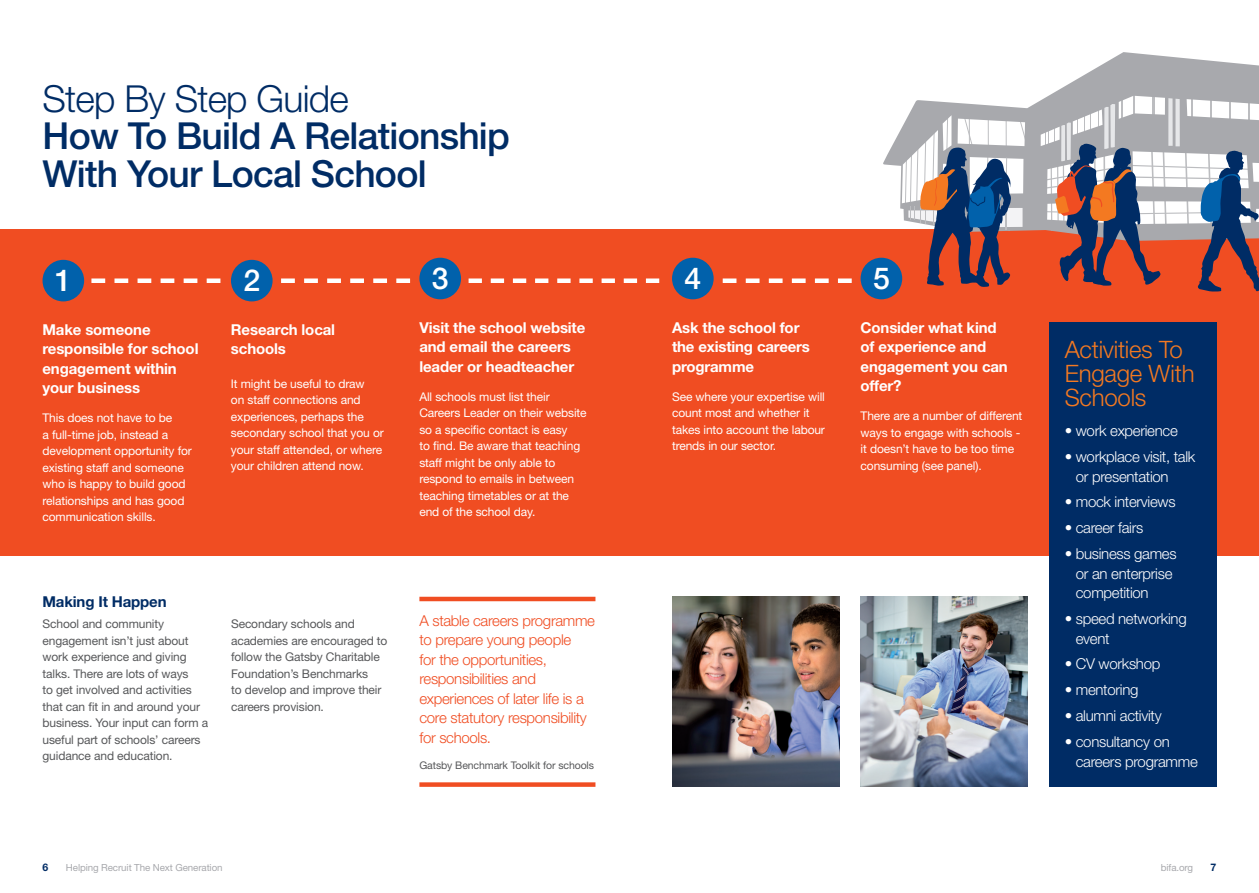
<style>
.page{position:relative;width:1259px;height:893px;background:#fff}
.page>*{position:absolute;margin:0;border:0;box-sizing:border-box;transform-origin:0 0}
.t1{font:500 37.2px/37.5px "Helvetica Neue LT Std";letter-spacing:-.02em;color:#002c65}
.t2{font:300 37.2px "Helvetica Neue LT Std";letter-spacing:-.02em;color:#002c65}
.t3{font:500 30.15px "Helvetica Neue LT Std";color:#fff}
.t4{font:300 24px/24px "Helvetica Neue LT Std";letter-spacing:-.01em;color:#f47921}
.t5{font:700 15px/19.5px "Helvetica Neue LT Std";letter-spacing:-.01em;color:#fff}
.t6{font:300 15px/19.5px "Helvetica Neue LT Std";letter-spacing:-.02em;color:#fff}
.t7{font:300 15px/19.5px "Helvetica Neue LT Std";letter-spacing:-.02em;color:#f04d22}
.t8{font:700 15px "Helvetica Neue LT Std";letter-spacing:-.01em;color:#002c65}
.t9{font:12px/16.5px "Helvetica Neue LT Std";letter-spacing:-.01em;color:#fff}
.t10{font:12px/16.5px "Helvetica Neue LT Std";letter-spacing:-.01em;color:#57585a}
.t11{font:10.5px "Helvetica Neue LT Std";letter-spacing:-.01em;color:#57585a}
.t12{font:700 10.5px "Helvetica Neue LT Std";color:#002c65}
.t13{font:9.75px "Helvetica Neue LT Std";letter-spacing:-.01em;color:#a8a9ad}
</style>
<div class="page">
<div style="left:0;top:230px;width:1259px;height:326px;background:#f04d22"></div>
<hr style="left:419px;top:597px;width:176px;height:4px;background:#f04d22">
<div style="left:419px;top:782px;width:176px;height:5px;background:#f04d22"></div>
<div style="left:43px;top:260px;width:41px;height:41px;background:#0161ab;border-radius:50%"></div>
<div style="left:231px;top:260px;width:42px;height:41px;background:#0161ab;border-radius:50%"></div>
<div style="left:419px;top:258px;width:42px;height:41px;background:#0161ab;border-radius:50%"></div>
<div style="left:672px;top:258px;width:41px;height:41px;background:#0161ab;border-radius:50%"></div>
<div style="left:860px;top:258px;width:42px;height:41px;background:#0161ab;border-radius:50%"></div>
<svg style="left:91px;top:278px;width:129px;height:5px"></svg>
<svg style="left:281px;top:278px;width:129px;height:5px"></svg>
<svg style="left:468px;top:278px;width:191px;height:5px"></svg>
<svg style="left:722px;top:278px;width:129px;height:5px"></svg>
<svg style="left:883px;top:52px;width:376px;height:179px"></svg>
<div style="left:970px;top:208px;width:52px;height:19px;background:#f3f3f5"></div>
<svg style="left:1040px;top:95px;width:219px;height:197px"></svg>
<svg style="left:905px;top:115px;width:106px;height:172px"></svg>
<img style="left:860px;top:597px;width:168px;height:190px">
<img style="left:672px;top:597px;width:167px;height:190px">
<div style="left:1049px;top:322px;width:167px;height:465px;background:#002c65"></div>
<h1 class="t2" style="left:43px;top:76px;width:308px">Step By Step Guide</h1>
<h1 class="t1" style="left:43px;top:117px;width:469px">How To Build A Relationship<br>With Your Local School</h1>
<h2 class="t3" style="left:55px;top:262px;width:18px">1</h2>
<p class="t5" style="left:43px;top:319px;width:157px">Make someone responsible for school engagement within your business</p>
<p class="t9" style="left:43px;top:410px;width:151px">This does not have to be<br>a full-time job, instead a development opportunity for existing staff and someone who is happy to build good relationships and has good communication skills.</p>
<h2 class="t3" style="left:243px;top:262px;width:18px">2</h2>
<p class="t5" style="left:231px;top:319px;width:106px">Research local schools</p>
<p class="t9" style="left:231px;top:375px;width:154px">It might be useful to draw<br>on staff connections and experiences, perhaps the secondary school that you or your staff attended, or where your children attend now.</p>
<p class="t8" style="left:43px;top:593px;width:126px">Making It Happen</p>
<p class="t10" style="left:43px;top:615px;width:167px">School and community engagement isn’t just about work experience and giving talks. There are lots of ways<br>to get involved and activities that can fit in and around your business. Your input can form a useful part of schools’ careers guidance and education.</p>
<p class="t10" style="left:231px;top:615px;width:158px">Secondary schools and academies are encouraged to follow the Gatsby Charitable<br>Foundation’s Benchmarks<br>to develop and improve their careers provision.</p>
<h2 class="t3" style="left:432px;top:260px;width:18px">3</h2>
<p class="t5" style="left:419px;top:317px;width:167px">Visit the school website and email the careers leader or headteacher</p>
<p class="t9" style="left:419px;top:388px;width:169px">All schools must list their<br>Careers Leader on their website so a specific contact is easy<br>to find. Be aware that teaching staff might be only able to respond to emails in between teaching timetables or at the end of the school day.</p>
<p class="t7" style="left:419px;top:610px;width:177px">A stable careers programme to prepare young people<br>for the opportunities, responsibilities and experiences of later life is a core statutory responsibility for schools.</p>
<p class="t11" style="left:419px;top:759px;width:176px">Gatsby Benchmark Toolkit for schools</p>
<h2 class="t3" style="left:684px;top:260px;width:18px">4</h2>
<p class="t5" style="left:672px;top:317px;width:139px">Ask the school for the existing careers programme</p>
<p class="t9" style="left:672px;top:388px;width:154px">See where your expertise will count most and whether it takes into account the labour trends in our sector.</p>
<h2 class="t3" style="left:873px;top:260px;width:18px">5</h2>
<p class="t5" style="left:860px;top:317px;width:149px">Consider what kind of experience and engagement you can offer?</p>
<p class="t9" style="left:860px;top:408px;width:163px">There are a number of different ways to engage with schools - it doesn’t have to be too time consuming (see panel).</p>
<h3 class="t4" style="left:1064px;top:337px;width:131px">Activities To<br>Engage With<br>Schools</h3>
<p class="t6" style="left:1064px;top:421px;width:115px">• work experience</p>
<p class="t6" style="left:1075px;top:447px;width:121px;text-indent:-11px">• workplace visit, talk or presentation</p>
<p class="t6" style="left:1064px;top:492px;width:112px">• mock interviews</p>
<p class="t6" style="left:1064px;top:518px;width:80px">• career fairs</p>
<p class="t6" style="left:1075px;top:544px;width:102px;text-indent:-11px">• business games or an enterprise competition</p>
<p class="t6" style="left:1075px;top:609px;width:112px;text-indent:-11px">• speed networking event</p>
<p class="t6" style="left:1064px;top:654px;width:97px">• CV workshop</p>
<p class="t6" style="left:1064px;top:680px;width:75px">• mentoring</p>
<p class="t6" style="left:1064px;top:706px;width:98px">• alumni activity</p>
<p class="t6" style="left:1075px;top:732px;width:123px;text-indent:-11px">• consultancy on careers programme</p>
<p class="t12" style="left:43px;top:860px;width:7px">6</p>
<p class="t13" style="left:66px;top:862px;width:158px">Helping Recruit The Next Generation</p>
<p class="t13" style="left:1160px;top:862px;width:34px">bifa.org</p>
<p class="t12" style="left:1210px;top:860px;width:7px">7</p>
</div>
